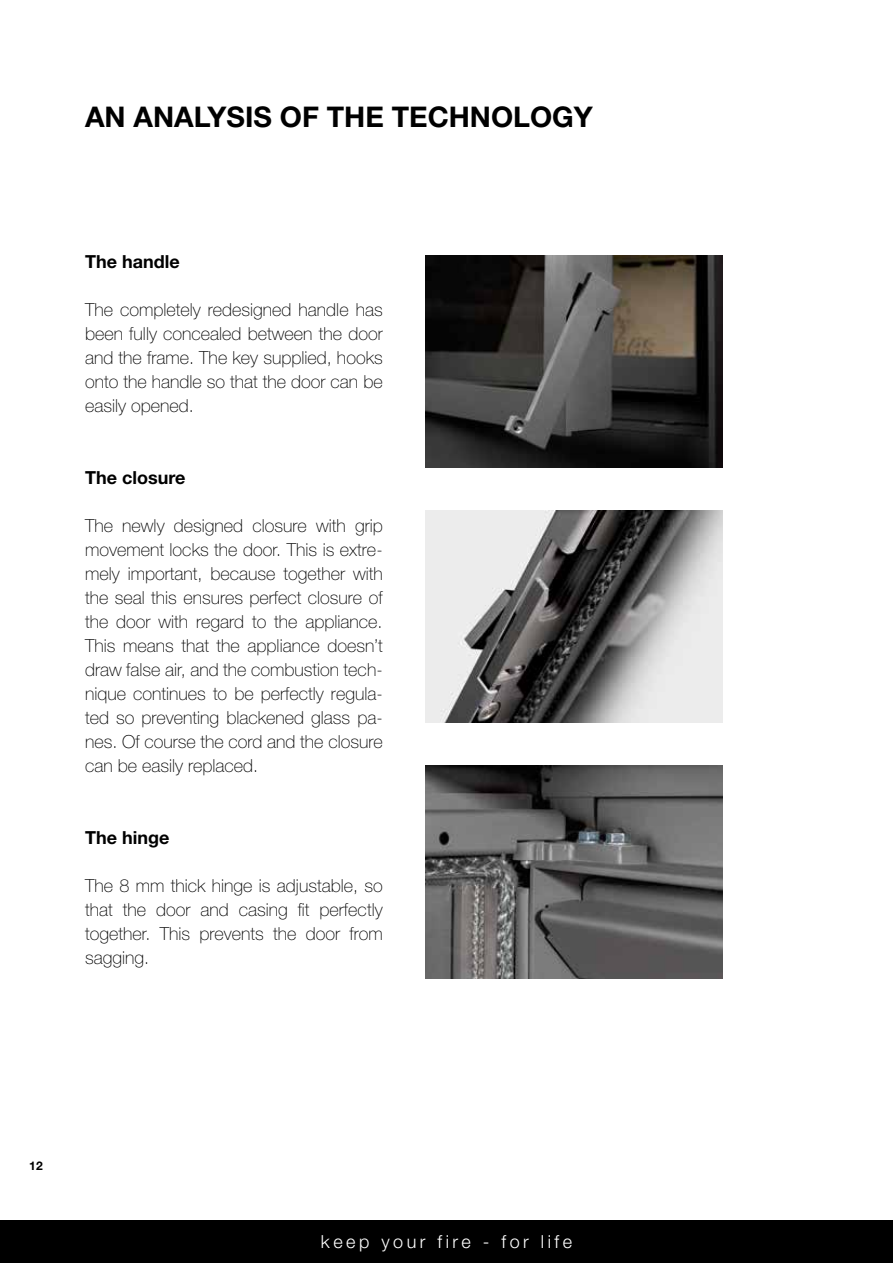
<style>
.page{position:relative;width:893px;height:1263px;background:#fff}
.page>*{position:absolute;margin:0;border:0;box-sizing:border-box;transform-origin:0 0}
.t1{font:700 28.5px "Helvetica Neue LT Std";color:#000}
.t2{font:100 18px/24px "Helvetica Neue LT Std";color:#000;text-align:justify}
.t3{font:700 18px "Helvetica Neue LT Std";color:#000}
.t4{font:300 18px "Helvetica Neue LT Std";letter-spacing:.195em;color:#fff}
.t5{font:700 12px "Helvetica Neue LT Std";color:#000}
</style>
<div class="page">
<div style="left:0;top:1220px;width:893px;height:43px;background:#000"></div>
<img style="left:425px;top:255px;width:298px;height:213px">
<img style="left:425px;top:510px;width:298px;height:213px">
<img style="left:425px;top:765px;width:298px;height:213px">
<h1 class="t1" style="left:85px;top:99px;width:509px">AN ANALYSIS OF THE TECHNOLOGY</h1>
<p class="t3" style="left:85px;top:250px;width:96px">The handle</p>
<p class="t2" style="left:85px;top:298px;width:299px">The completely redesigned handle has been fully concealed between the door and the frame. The key supplied, hooks onto the handle so that the door can be easily opened.</p>
<p class="t3" style="left:85px;top:466px;width:102px">The closure</p>
<p class="t2" style="left:85px;top:514px;width:299px">The newly designed closure with grip movement locks the door. This is extre&shy;mely important, because together with the seal this ensures perfect closure of the door with regard to the appliance.<br>This means that the appliance doesn’t draw false air, and the combustion tech&shy;nique continues to be perfectly regula&shy;ted so preventing blackened glass pa&shy;nes. Of course the cord and the closure can be easily replaced.</p>
<p class="t3" style="left:85px;top:826px;width:86px">The hinge</p>
<p class="t2" style="left:85px;top:873px;width:299px">The 8 mm thick hinge is adjustable, so that the door and casing fit perfectly together. This prevents the door from sagging.</p>
<p class="t5" style="left:29px;top:1158px;width:15px">12</p>
<p class="t4" style="left:321px;top:1230px;width:253px">keep your fire - for life</p>
</div>
